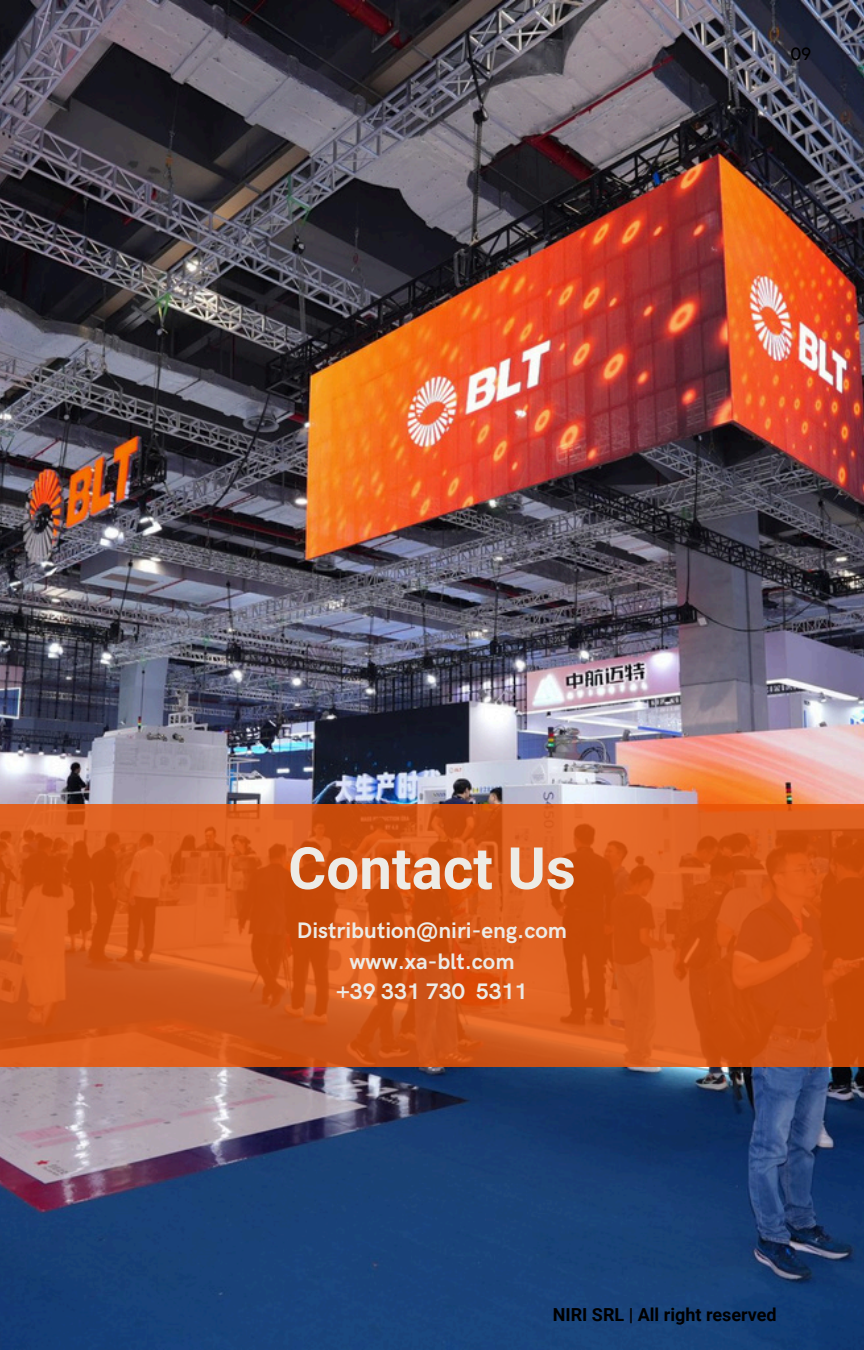
<style>
.page{position:relative;width:864px;height:1350px;background:#fff}
.page>*{position:absolute;margin:0;border:0;box-sizing:border-box;transform-origin:0 0}
.t1{font:700 58.27px "Roboto";color:#edebe6}
.t2{font:700 22.5px/30.4px "HK Grotesk";color:#edebe6;text-align:center}
.t3{font:700 18px "Roboto";color:#000}
.t4{font:500 18px "HK Grotesk";color:#000}
</style>
<div class="page">
<img style="left:0;top:0;width:864px;height:1350px">
<svg style="left:0;top:804px;width:864px;height:263px;background:#d25515"></svg>
<h2 class="t4" style="left:791px;top:44px;width:22px">09</h2>
<h1 class="t1" style="left:288px;top:835px;width:289px">Contact Us</h1>
<p class="t2" style="left:297px;top:916px;width:272px">Distribution@niri-eng.com www.xa-blt.com<br>+39 331 730 5311</p>
<p class="t3" style="left:553px;top:1305px;width:225px">NIRI SRL | All right reserved</p>
</div>
